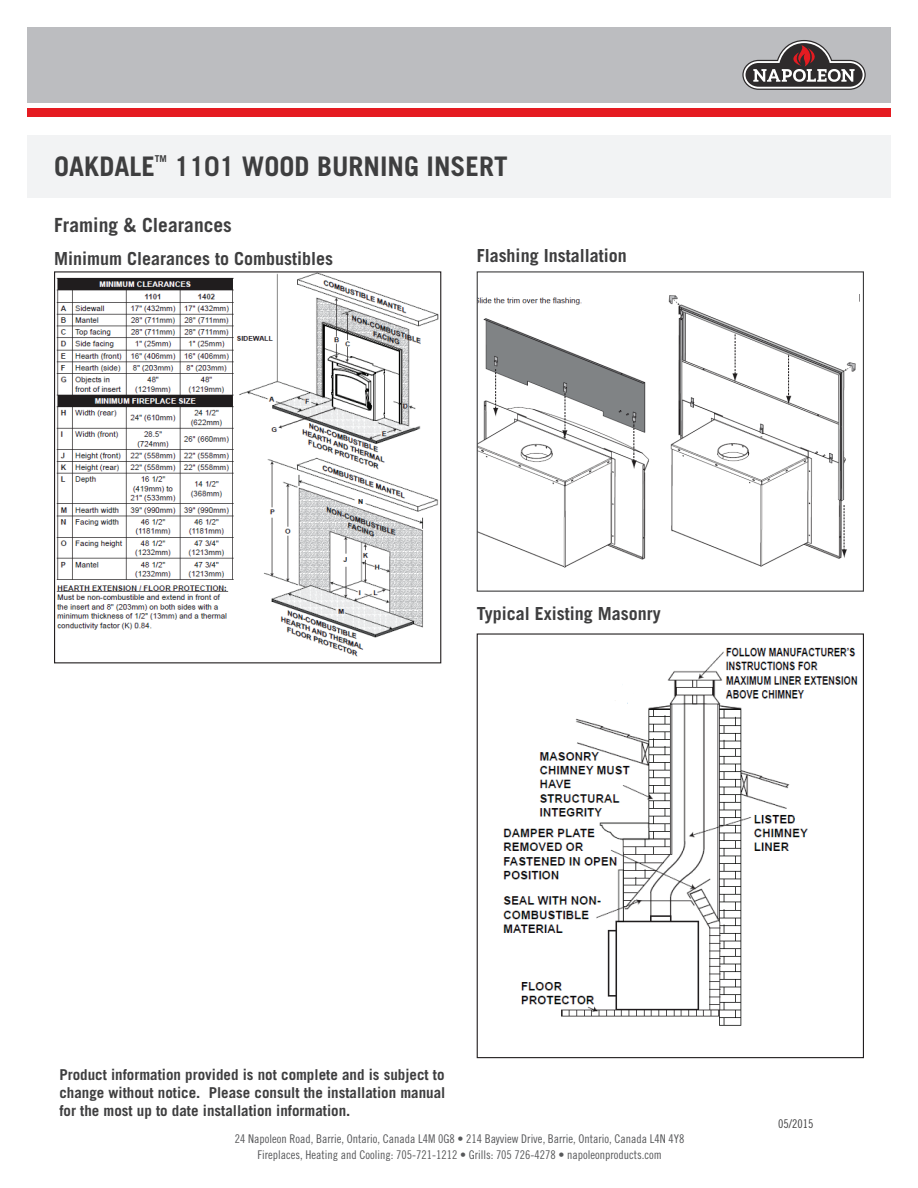
<style>
.page{position:relative;width:918px;height:1188px;background:#fff}
.page>*{position:absolute;margin:0;border:0;box-sizing:border-box;transform-origin:0 0}
.Page_Content_Tilte{font:700 27px "Trade Gothic LT Std";color:#3e3e3f}
.top_page_Fireside_ti{font:700 19.5px "Trade Gothic LT Std";color:#3e3e3f}
.t1{font:700 18px "Trade Gothic LT Std";color:#3e3e3f}
.t2{font:700 15px/18px "Trade Gothic LT Std";color:#3e3e3f;text-align:justify}
.t3{font:12px/16.5px "Trade Gothic LT Std Cn 18";color:#57585a;text-align:center}
.t4{font:12px "Trade Gothic LT Std Cn 18";color:#3e3e3f}
.Page_Content_Tilte-2{font:700 9.45px "Trade Gothic LT Std";color:#3e3e3f}
</style>
<div class="page">
<div style="left:27px;top:27px;width:864px;height:76px;background:#bcbdc0"></div>
<svg style="left:742px;top:40px;width:124px;height:50px"></svg>
<div style="left:27px;top:108px;width:864px;height:9px;background:#e51b21"></div>
<div style="left:27px;top:135px;width:864px;height:63px;background:#f2f3f4"></div>
<img style="left:479px;top:295px;width:377px;height:273px">
<div style="left:477px;top:271px;width:387px;height:321px;border:1px solid #3e3e3f"></div>
<img style="left:56px;top:273px;width:383px;height:384px">
<div style="left:54px;top:271px;width:387px;height:392px;border:1px solid #231f20"></div>
<img style="left:503px;top:647px;width:355px;height:379px">
<svg style="left:503px;top:647px;width:173px;height:70px"></svg>
<p class="Page_Content_Tilte" style="left:54px;top:150px;width:102px">OAKDALE</p>
<p class="Page_Content_Tilte-2" style="left:155px;top:153px;width:14px">TM</p>
<p class="Page_Content_Tilte" style="left:174px;top:150px;width:335px">1101 WOOD BURNING INSERT</p>
<p class="top_page_Fireside_ti" style="left:54px;top:213px;width:179px">Framing &amp; Clearances</p>
<p class="t1" style="left:54px;top:247px;width:281px">Minimum Clearances to Combustibles</p>
<p class="t1" style="left:477px;top:245px;width:152px">Flashing Installation</p>
<p class="t1" style="left:477px;top:603px;width:185px">Typical Existing Masonry</p>
<p class="t2" style="left:59px;top:1065px;width:387px">Product information provided is not complete and is subject to change without notice. Please consult the installation manual for the most up to date installation information.</p>
<p class="t3" style="left:235px;top:1130px;width:451px">24 Napoleon Road, Barrie, Ontario, Canada L4M 0G8 • 214 Bayview Drive, Barrie, Ontario, Canada L4N 4Y8<br>Fireplaces, Heating and Cooling: 705-721-1212 • Grills: 705 726-4278 • napoleonproducts.com</p>
<p class="t4" style="left:778px;top:1116px;width:37px">05/2015</p>
</div>
